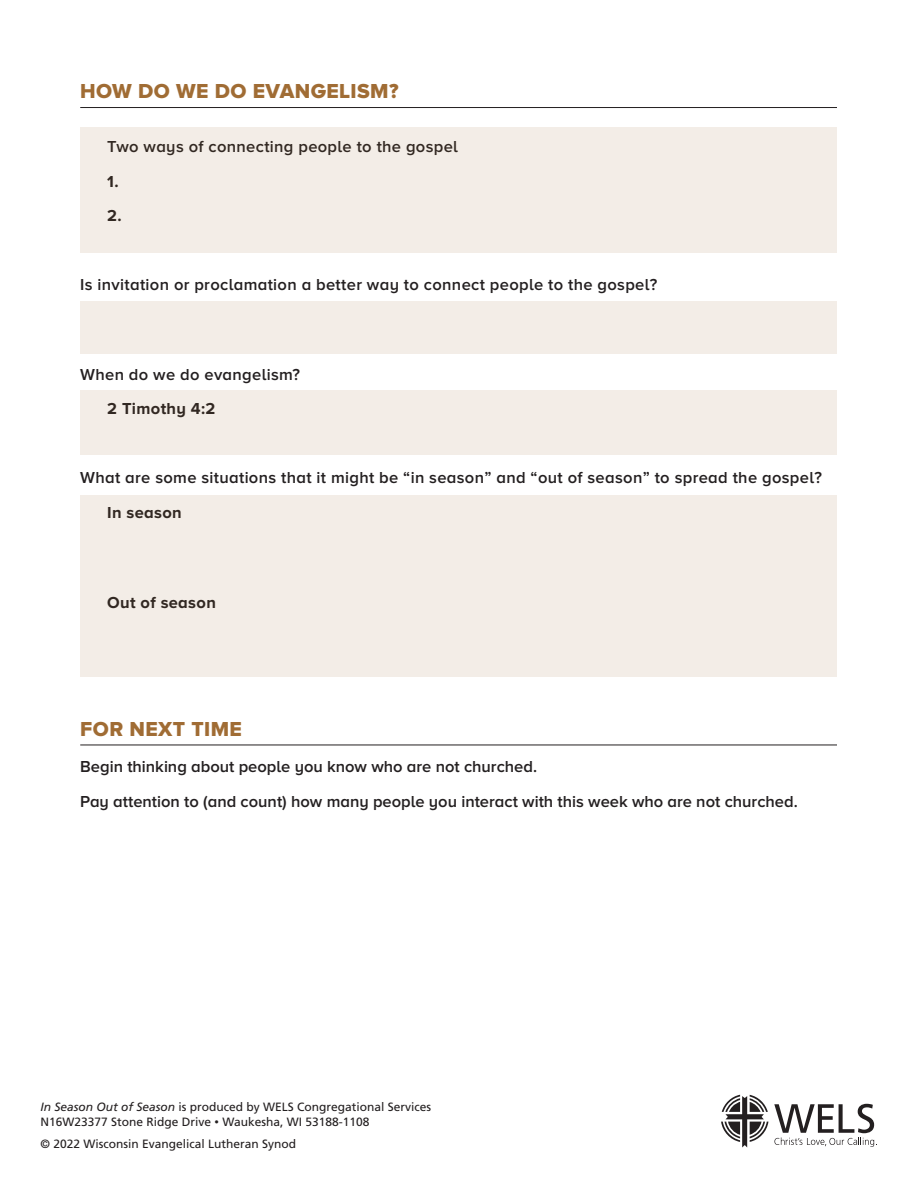
<style>
.page{position:relative;width:918px;height:1188px;background:#fff}
.page>*{position:absolute;margin:0;border:0;box-sizing:border-box;transform-origin:0 0}
.t1{font:21px "Proxima Nova A Extrabld";letter-spacing:.02em;color:#a06c34}
.t2{font:600 16.5px "Proxima Nova A";letter-spacing:.02em;color:#231f20}
.t3{font:600 16.5px "Proxima Nova A";color:#231f20}
.t4{font:700 16.5px "Proxima Nova A";letter-spacing:.02em;color:#231f20}
.t5{font:12px "Frutiger LT Std";color:#231f20}
.s1{font-style:italic}
.s2{font-size:9px}
</style>
<div class="page">
<svg style="left:721px;top:1095px;width:47px;height:53px"></svg>
<svg style="left:774px;top:1104px;width:103px;height:43px"></svg>
<hr style="left:80px;top:107px;width:757px;height:1px;background:#231f20">
<hr style="left:80px;top:745px;width:757px;height:1px;background:#231f20">
<div style="left:80px;top:127px;width:757px;height:126px;background:#f3ede7"></div>
<div style="left:80px;top:301px;width:757px;height:53px;background:#f3ede7"></div>
<div style="left:80px;top:390px;width:757px;height:64px;background:#f3ede7"></div>
<div style="left:80px;top:496px;width:757px;height:181px;background:#f3ede7"></div>
<p class="t1" style="left:80px;top:78px;width:320px">HOW DO WE DO EVANGELISM?</p>
<p class="t2" style="left:107px;top:138px;width:352px">Two ways of connecting people to the gospel</p>
<p class="t4" style="left:107px;top:172px;width:13px">1.</p>
<p class="t4" style="left:107px;top:206px;width:16px">2.</p>
<p class="t2" style="left:80px;top:276px;width:579px">Is invitation or proclamation a better way to connect people to the gospel?</p>
<p class="t2" style="left:80px;top:365px;width:221px">When do we do evangelism?</p>
<p class="t4" style="left:107px;top:399px;width:110px">2 Timothy 4:2</p>
<p class="t2" style="left:80px;top:468px;width:743px">What are some situations that it might be “in season” and “out of season” to spread the gospel?</p>
<p class="t4" style="left:107px;top:503px;width:76px">In season</p>
<p class="t4" style="left:107px;top:593px;width:110px">Out of season</p>
<p class="t1" style="left:80px;top:716px;width:163px">FOR NEXT TIME</p>
<p class="t3" style="left:80px;top:757px;width:458px">Begin thinking about people you know who are not churched.</p>
<p class="t3" style="left:80px;top:792px;width:719px">Pay attention to (and count) how many people you interact with this week who are not churched.</p>
<p class="t5" style="left:40px;top:1100px;width:392px"><span class="s1">In Season Out of Season</span> is produced by WELS Congregational Services</p>
<p class="t5" style="left:40px;top:1115px;width:331px">N16W23377 Stone Ridge Drive <span class="s2">•</span> Waukesha, WI 53188-1108</p>
<p class="t5" style="left:40px;top:1136px;width:257px">© 2022 Wisconsin Evangelical Lutheran Synod</p>
</div>
